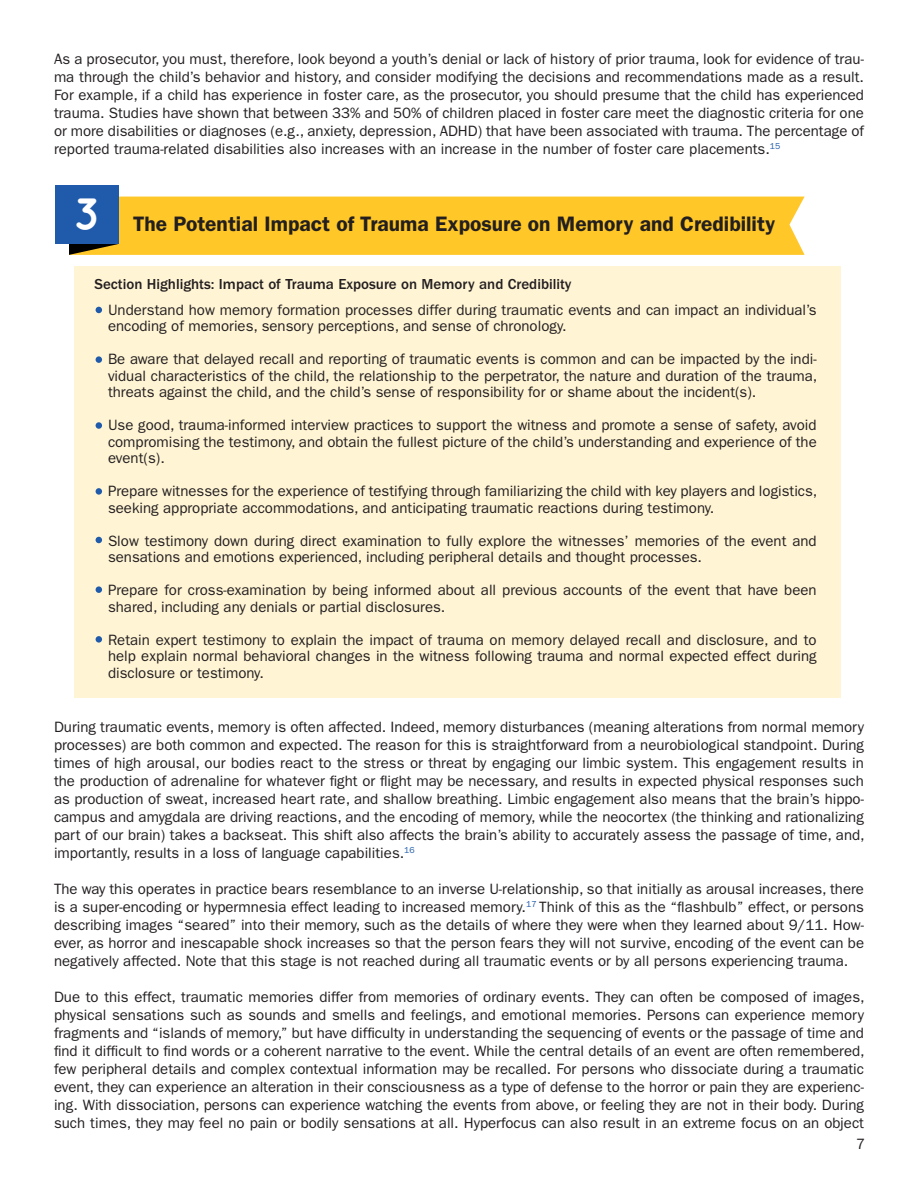
<style>
.page{position:relative;width:918px;height:1188px;background:#fff}
.page>*{position:absolute;margin:0;border:0;box-sizing:border-box;transform-origin:0 0}
.t1{font:700 45px "Quicksand";color:#fff}
.t2{font:600 21px "ITC Franklin Gothic Std";color:#231f20}
.t3{font:15px/18px "ITC Franklin Gothic Std";color:#231f20;text-align:justify}
.t4{font:500 15px "ITC Franklin Gothic Std";color:#231f20}
</style>
<div class="page">
<div style="left:75px;top:266px;width:766px;height:432px;background:#fff4d4"></div>
<div style="left:69px;top:197px;width:736px;height:58px;background:#ffc727"></div>
<div style="left:55px;top:186px;width:64px;height:58px;background:#1f5baa"></div>
<svg style="left:96px;top:307px;width:6px;height:6px"></svg>
<div style="left:96px;top:422px;width:6px;height:7px;background:#1f5baa;border-radius:50%"></div>
<svg style="left:96px;top:537px;width:6px;height:6px"></svg>
<div style="left:96px;top:636px;width:6px;height:7px;background:#1f5baa;border-radius:50%"></div>
<div style="left:96px;top:356px;width:6px;height:7px;background:#1f5baa;border-radius:50%"></div>
<div style="left:96px;top:488px;width:6px;height:7px;background:#1f5baa;border-radius:50%"></div>
<div style="left:96px;top:586px;width:6px;height:7px;background:#1f5baa;border-radius:50%"></div>
<p class="t3" style="left:54px;top:50px;width:812px">As a prosecutor, you must, therefore, look beyond a youth’s denial or lack of history of prior trauma, look for evidence of trau&shy;ma through the child’s behavior and history, and consider modifying the decisions and recommendations made as a result.<br>For example, if a child has experience in foster care, as the prosecutor, you should presume that the child has experienced trauma. Studies have shown that between 33% and 50% of children placed in foster care meet the diagnostic criteria for one or more disabilities or diagnoses (e.g., anxiety, depression, ADHD) that have been associated with trauma. The percentage of reported trauma-related disabilities also increases with an increase in the number of foster care placements.<sup>15</sup></p>
<p class="t1" style="left:73px;top:187px;width:29px">3</p>
<p class="t2" style="left:133px;top:211px;width:643px">The Potential Impact of Trauma Exposure on Memory and Credibility</p>
<p class="t4" style="left:94px;top:276px;width:479px">Section Highlights: Impact of Trauma Exposure on Memory and Credibility</p>
<p class="t3" style="left:108px;top:301px;width:710px;line-height:16.5px">Understand how memory formation processes differ during traumatic events and can impact an individual’s encoding of memories, sensory perceptions, and sense of chronology.</p>
<p class="t3" style="left:108px;top:351px;width:711px;line-height:16.5px">Be aware that delayed recall and reporting of traumatic events is common and can be impacted by the indi&shy;vidual characteristics of the child, the relationship to the perpetrator, the nature and duration of the trauma, threats against the child, and the child’s sense of responsibility for or shame about the incident(s).</p>
<p class="t3" style="left:108px;top:417px;width:710px;line-height:16.5px">Use good, trauma-informed interview practices to support the witness and promote a sense of safety, avoid compromising the testimony, and obtain the fullest picture of the child’s understanding and experience of the event(s).</p>
<p class="t3" style="left:108px;top:483px;width:711px;line-height:16.5px">Prepare witnesses for the experience of testifying through familiarizing the child with key players and logistics, seeking appropriate accommodations, and anticipating traumatic reactions during testimony.</p>
<p class="t3" style="left:108px;top:533px;width:710px;line-height:16.5px">Slow testimony down during direct examination to fully explore the witnesses’ memories of the event and sensations and emotions experienced, including peripheral details and thought processes.</p>
<p class="t3" style="left:108px;top:582px;width:710px;line-height:16.5px">Prepare for cross-examination by being informed about all previous accounts of the event that have been shared, including any denials or partial disclosures.</p>
<p class="t3" style="left:108px;top:632px;width:710px;line-height:16.5px">Retain expert testimony to explain the impact of trauma on memory delayed recall and disclosure, and to help explain normal behavioral changes in the witness following trauma and normal expected effect during disclosure or testimony.</p>
<p class="t3" style="left:54px;top:718px;width:812px">During traumatic events, memory is often affected. Indeed, memory disturbances (meaning alterations from normal memory processes) are both common and expected. The reason for this is straightforward from a neurobiological standpoint. During times of high arousal, our bodies react to the stress or threat by engaging our limbic system. This engagement results in the production of adrenaline for whatever fight or flight may be necessary, and results in expected physical responses such as production of sweat, increased heart rate, and shallow breathing. Limbic engagement also means that the brain’s hippo&shy;campus and amygdala are driving reactions, and the encoding of memory, while the neocortex (the thinking and rationalizing part of our brain) takes a backseat. This shift also affects the brain’s ability to accurately assess the passage of time, and, importantly, results in a loss of language capabilities.<sup>16</sup></p>
<p class="t3" style="left:54px;top:880px;width:812px">The way this operates in practice bears resemblance to an inverse U-relationship, so that initially as arousal increases, there is a super-encoding or hypermnesia effect leading to increased memory.<sup>17</sup> Think of this as the “flashbulb” effect, or persons describing images “seared” into their memory, such as the details of where they were when they learned about 9/11. How&shy;ever, as horror and inescapable shock increases so that the person fears they will not survive, encoding of the event can be negatively affected. Note that this stage is not reached during all traumatic events or by all persons experiencing trauma.</p>
<p class="t3" style="left:54px;top:988px;width:812px">Due to this effect, traumatic memories differ from memories of ordinary events. They can often be composed of images, physical sensations such as sounds and smells and feelings, and emotional memories. Persons can experience memory fragments and “islands of memory,” but have difficulty in understanding the sequencing of events or the passage of time and find it difficult to find words or a coherent narrative to the event. While the central details of an event are often remembered, few peripheral details and complex contextual information may be recalled. For persons who dissociate during a traumatic event, they can experience an alteration in their consciousness as a type of defense to the horror or pain they are experienc&shy;ing. With dissociation, persons can experience watching the events from above, or feeling they are not in their body. During such times, they may feel no pain or bodily sensations at all. Hyperfocus can also result in an extreme focus on an object</p>
<p class="t3" style="left:856px;top:1135px;width:10px">7</p>
</div>
